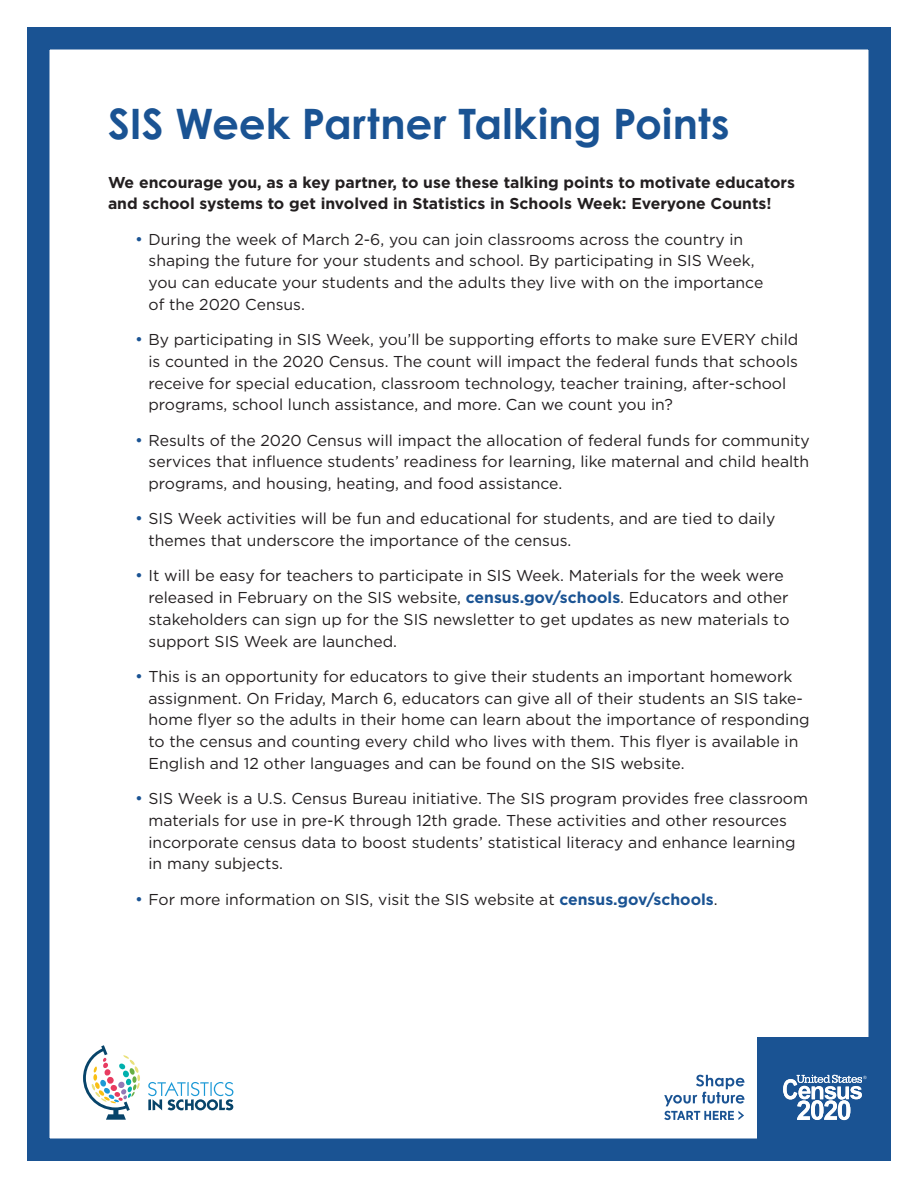
<style>
.page{position:relative;width:918px;height:1188px;background:#fff}
.page>*{position:absolute;margin:0;border:0;box-sizing:border-box;transform-origin:0 0}
.t1{font:700 42px "Century Gothic Pro";letter-spacing:.005em;color:#1a5393}
.t2{font:15.75px/21.8px "Gotham HTF";color:#231f20}
.Body_Copy{font:700 15.75px/21.8px "Gotham HTF";color:#231f20}
.s1{font-size:16.5px;color:#1a5393}
.s2{font-weight:700;color:#1a5393}
</style>
<div class="page">
<div style="left:27px;top:27px;width:864px;height:1134px;border:22px solid #1a5393"></div>
<div style="left:758px;top:1037px;width:133px;height:124px;background:#1a5393"></div>
<svg style="left:664px;top:1075px;width:80px;height:45px"></svg>
<svg style="left:783px;top:1075px;width:84px;height:45px"></svg>
<svg style="left:148px;top:1082px;width:85px;height:28px"></svg>
<svg style="left:83px;top:1045px;width:57px;height:75px"></svg>
<h1 class="t1" style="left:108px;top:97px;width:623px">SIS Week Partner Talking Points</h1>
<p class="Body_Copy" style="left:108px;top:171px;width:689px">We encourage you, as a key partner, to use these talking points to motivate educators and school systems to get involved in Statistics in Schools Week: Everyone Counts!</p>
<p class="t2" style="left:148px;top:228px;width:616px;text-indent:-14px"><span class="s1">•</span> During the week of March 2-6, you can join classrooms across the country in shaping the future for your students and school. By participating in SIS Week, you can educate your students and the adults they live with on the importance of the 2020 Census.</p>
<p class="t2" style="left:148px;top:328px;width:651px;text-indent:-14px"><span class="s1">•</span> By participating in SIS Week, you’ll be supporting efforts to make sure EVERY child is counted in the 2020 Census. The count will impact the federal funds that schools receive for special education, classroom technology, teacher training, after-school programs, school lunch assistance, and more. Can we count you in?</p>
<p class="t2" style="left:148px;top:429px;width:663px;text-align:justify;text-indent:-14px"><span class="s1">•</span> Results of the 2020 Census will impact the allocation of federal funds for community services that influence students’ readiness for learning, like maternal and child health programs, and housing, heating, and food assistance.</p>
<p class="t2" style="left:148px;top:508px;width:628px;text-indent:-14px"><span class="s1">•</span> SIS Week activities will be fun and educational for students, and are tied to daily themes that underscore the importance of the census.</p>
<p class="t2" style="left:148px;top:565px;width:643px;text-indent:-14px"><span class="s1">•</span> It will be easy for teachers to participate in SIS Week. Materials for the week were released in February on the SIS website, <span class="s2">census.gov/schools</span>. Educators and other stakeholders can sign up for the SIS newsletter to get updates as new materials to support SIS Week are launched.</p>
<p class="t2" style="left:148px;top:665px;width:663px;text-indent:-14px"><span class="s1">•</span> This is an opportunity for educators to give their students an important homework assignment. On Friday, March 6, educators can give all of their students an SIS take&shy;home flyer so the adults in their home can learn about the importance of responding to the census and counting every child who lives with them. This flyer is available in English and 12 other languages and can be found on the SIS website.</p>
<p class="t2" style="left:148px;top:787px;width:661px;text-indent:-14px"><span class="s1">•</span> SIS Week is a U.S. Census Bureau initiative. The SIS program provides free classroom materials for use in pre-K through 12th grade. These activities and other resources incorporate census data to boost students’ statistical literacy and enhance learning in many subjects.</p>
<p class="t2" style="left:135px;top:888px;width:584px"><span class="s1">•</span> For more information on SIS, visit the SIS website at <span class="s2">census.gov/schools</span>.</p>
</div>
